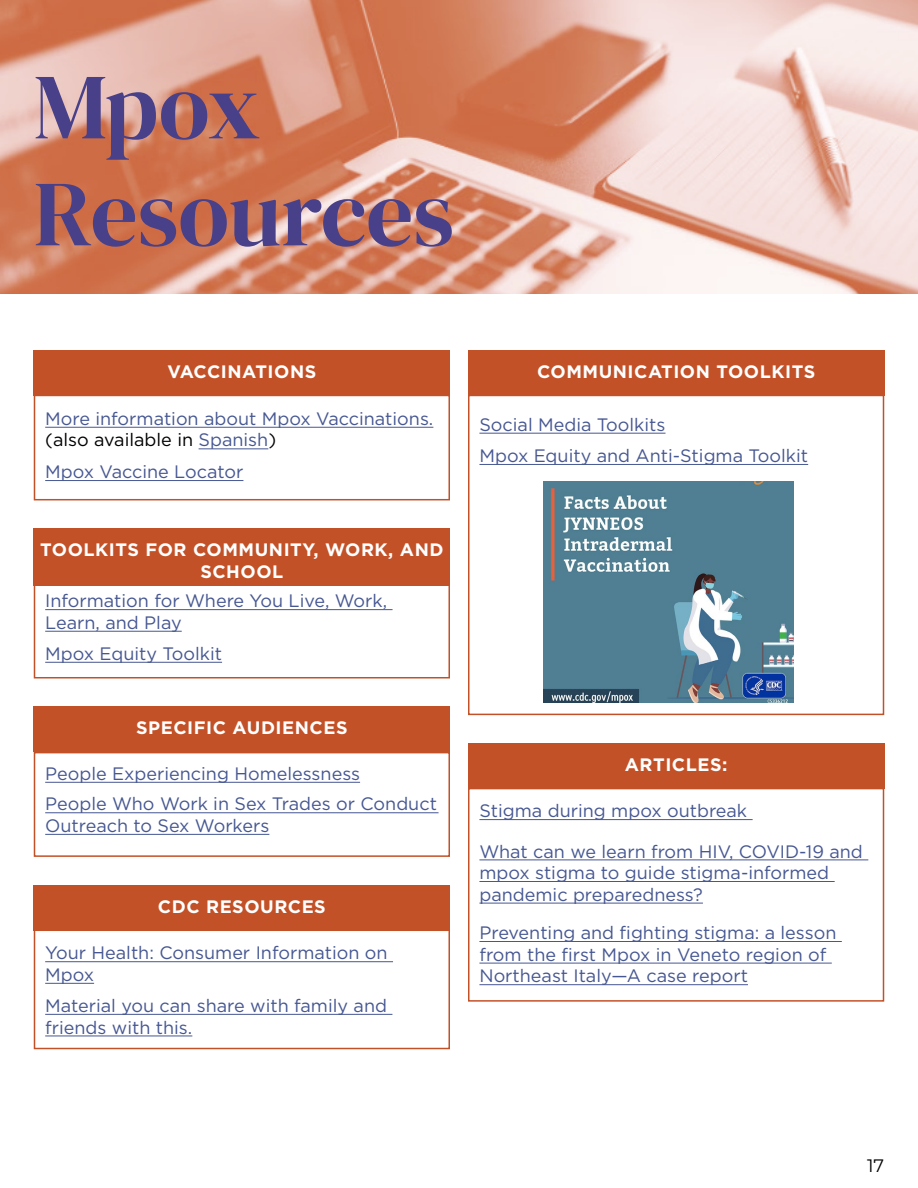
<style>
.page{position:relative;width:918px;height:1188px;background:#fff}
.page>*{position:absolute;margin:0;border:0;box-sizing:border-box;transform-origin:0 0}
.t1{font:93px "DM Serif Display";letter-spacing:-.005em;color:#48418a}
.t2{font:18px/21.6px "Gotham";color:#465792}
.t3{font:700 18px/21.6px "Gotham";letter-spacing:.03em;color:#fff;text-align:center}
.t4{font:18px "Montserrat";color:#000}
.s1{color:#000}
</style>
<div class="page">
<div style="left:34px;top:350px;width:416px;height:45px;background:#c35127"></div>
<div style="left:34px;top:707px;width:416px;height:45px;background:#c35127"></div>
<div style="left:34px;top:528px;width:416px;height:58px;background:#c35127"></div>
<div style="left:34px;top:885px;width:416px;height:45px;background:#c35127"></div>
<div style="left:468px;top:350px;width:416px;height:45px;background:#c35127"></div>
<img style="left:0;top:0;width:918px;height:294px">
<hr style="left:45px;top:480px;width:198px;height:1px;background:#465792">
<hr style="left:45px;top:782px;width:315px;height:1px;background:#465792">
<hr style="left:45px;top:1014px;width:347px;height:1px;background:#465792">
<hr style="left:45px;top:1036px;width:147px;height:1px;background:#465792">
<hr style="left:479px;top:433px;width:187px;height:1px;background:#465792">
<hr style="left:479px;top:464px;width:329px;height:1px;background:#465792">
<hr style="left:45px;top:427px;width:388px;height:1px;background:#465792">
<hr style="left:199px;top:449px;width:69px;height:1px;background:#465792">
<hr style="left:45px;top:813px;width:394px;height:1px;background:#465792">
<hr style="left:45px;top:834px;width:224px;height:1px;background:#465792">
<hr style="left:45px;top:609px;width:348px;height:1px;background:#465792">
<hr style="left:45px;top:631px;width:137px;height:1px;background:#465792">
<hr style="left:45px;top:961px;width:348px;height:1px;background:#465792">
<hr style="left:45px;top:983px;width:49px;height:1px;background:#465792">
<hr style="left:45px;top:662px;width:177px;height:1px;background:#465792">
<div style="left:34px;top:395px;width:416px;height:105px;border:2px solid #c35127"></div>
<div style="left:34px;top:752px;width:416px;height:105px;border:2px solid #c35127"></div>
<div style="left:34px;top:582px;width:416px;height:96px;border:2px solid #c35127"></div>
<div style="left:34px;top:930px;width:416px;height:119px;border:2px solid #c35127"></div>
<div style="left:468px;top:395px;width:416px;height:320px;border:2px solid #c35127"></div>
<div style="left:468px;top:743px;width:416px;height:46px;background:#c35127"></div>
<hr style="left:479px;top:860px;width:389px;height:1px;background:#465792">
<hr style="left:479px;top:881px;width:356px;height:1px;background:#465792">
<hr style="left:479px;top:903px;width:224px;height:1px;background:#465792">
<hr style="left:479px;top:819px;width:274px;height:1px;background:#465792">
<div style="left:468px;top:788px;width:416px;height:214px;border:2px solid #c35127"></div>
<hr style="left:479px;top:941px;width:363px;height:1px;background:#465792">
<hr style="left:479px;top:963px;width:353px;height:1px;background:#465792">
<hr style="left:479px;top:984px;width:269px;height:1px;background:#465792">
<img style="left:543px;top:482px;width:251px;height:221px">
<h1 class="t1" style="left:34px;top:53px;width:228px">Mpox</h1>
<h1 class="t1" style="left:34px;top:160px;width:422px">Resources</h1>
<p class="t3" style="left:167px;top:361px;width:150px">VACCINATIONS</p>
<p class="t2" style="left:45px;top:407px;width:390px">More information about Mpox Vaccinations. <span class="s1">(also available in</span> Spanish<span class="s1">)</span></p>
<p class="t2" style="left:45px;top:461px;width:200px">Mpox Vaccine Locator</p>
<p class="t3" style="left:40px;top:539px;width:405px">TOOLKITS FOR COMMUNITY, WORK, AND<br>SCHOOL</p>
<p class="t2" style="left:45px;top:590px;width:343px">Information for Where You Live, Work,<br>Learn, and Play</p>
<p class="t2" style="left:45px;top:642px;width:178px">Mpox Equity Toolkit</p>
<p class="t3" style="left:136px;top:717px;width:213px">SPECIFIC AUDIENCES</p>
<p class="t2" style="left:45px;top:762px;width:316px">People Experiencing Homelessness</p>
<p class="t2" style="left:45px;top:793px;width:393px">People Who Work in Sex Trades or Conduct<br>Outreach to Sex Workers</p>
<p class="t3" style="left:158px;top:896px;width:169px">CDC RESOURCES</p>
<p class="t2" style="left:45px;top:942px;width:344px">Your Health: Consumer Information on<br>Mpox</p>
<p class="t2" style="left:45px;top:994px;width:343px">Material you can share with family and friends with this.</p>
<p class="t3" style="left:537px;top:361px;width:280px">COMMUNICATION TOOLKITS</p>
<p class="t2" style="left:479px;top:408px;width:330px;line-height:31.3px">Social Media Toolkits<br>Mpox Equity and Anti-Stigma Toolkit</p>
<p class="t3" style="left:625px;top:754px;width:104px">ARTICLES:</p>
<p class="t2" style="left:479px;top:800px;width:269px">Stigma during mpox outbreak</p>
<p class="t2" style="left:479px;top:840px;width:385px">What can we learn from HIV, COVID-19 and mpox stigma to guide stigma-informed pandemic preparedness?</p>
<p class="t2" style="left:479px;top:922px;width:358px">Preventing and fighting stigma: a lesson from the first Mpox in Veneto region of<br>Northeast Italy—A case report</p>
<p class="t4" style="left:867px;top:1153px;width:19px">17</p>
</div>
